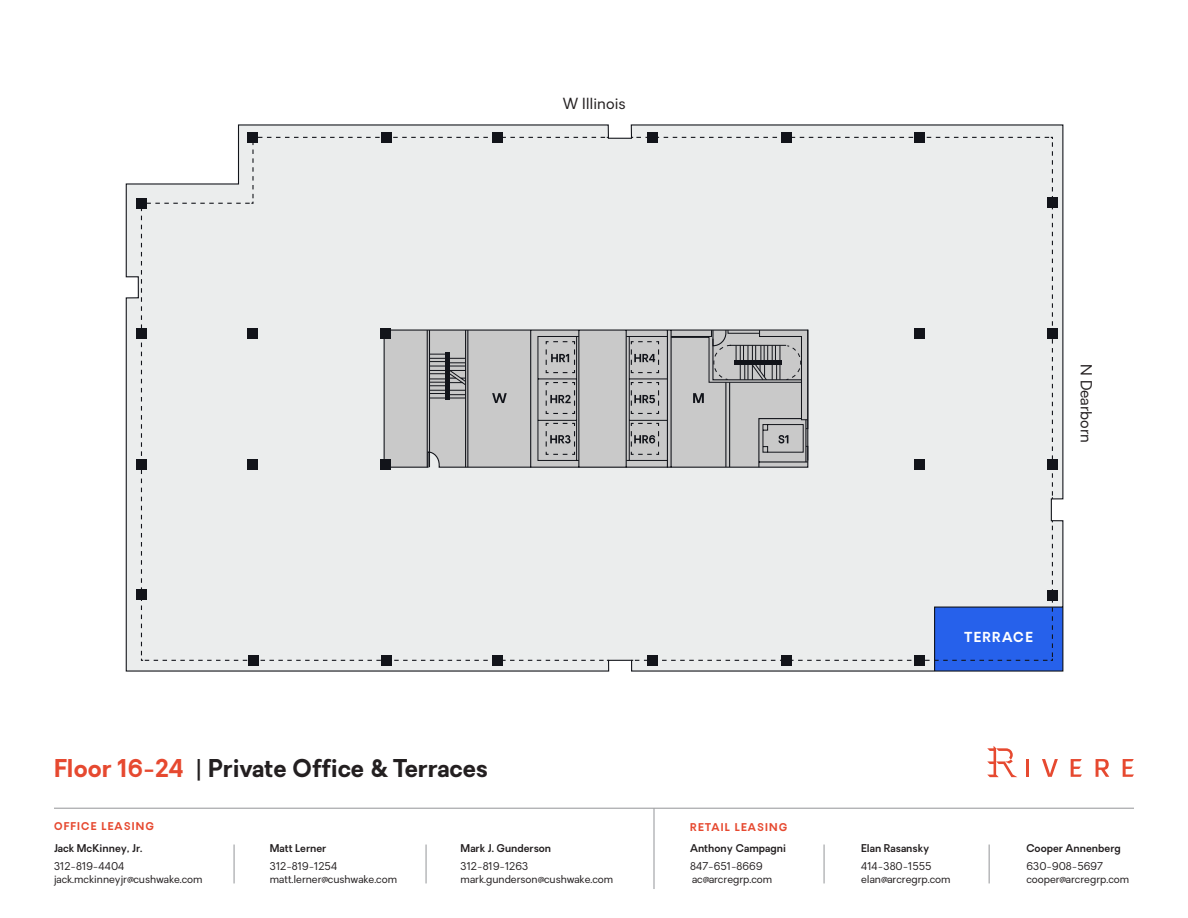
<style>
.page{position:relative;width:1188px;height:918px;background:#fff}
.page>*{position:absolute;margin:0;border:0;box-sizing:border-box;transform-origin:0 0}
.t1{font:700 24px "Oakes";color:#231f20}
.t2{font:15px "Oakes";color:#231f20}
.t3{font:700 13.5px "Oakes";letter-spacing:.1em;color:#fff}
.t4{font:10.5px/12.6px "Oakes";color:#231f20}
.t5{font:600 10.5px "Oakes";color:#231f20}
.t6{font:700 10.5px "Oakes";letter-spacing:.11em;color:#e64930}
.s1{color:#e64930}
</style>
<div class="page">
<hr style="left:234px;top:845px;width:1px;height:38px;background:#939598">
<hr style="left:426px;top:845px;width:1px;height:38px;background:#939598">
<hr style="left:824px;top:845px;width:1px;height:38px;background:#939598">
<hr style="left:989px;top:845px;width:1px;height:38px;background:#939598">
<hr style="left:54px;top:808px;width:1080px;height:1px;background:#939598">
<hr style="left:654px;top:808px;width:1px;height:81px;background:#939598">
<hr style="left:1026px;top:759px;width:3px;height:18px;background:#e64930">
<svg style="left:1042px;top:759px;width:16px;height:18px"></svg>
<svg style="left:1071px;top:759px;width:11px;height:18px"></svg>
<svg style="left:1096px;top:759px;width:13px;height:18px"></svg>
<svg style="left:1123px;top:759px;width:11px;height:18px"></svg>
<svg style="left:987px;top:746px;width:30px;height:31px"></svg>
<svg style="left:125px;top:124px;width:939px;height:548px;background:#cfd4db"></svg>
<div style="left:248px;top:132px;width:10px;height:11px;background:#12141a"></div>
<div style="left:381px;top:132px;width:11px;height:11px;background:#12141a"></div>
<div style="left:492px;top:132px;width:11px;height:11px;background:#12141a"></div>
<div style="left:648px;top:132px;width:10px;height:11px;background:#12141a"></div>
<div style="left:781px;top:132px;width:11px;height:11px;background:#12141a"></div>
<div style="left:915px;top:132px;width:10px;height:11px;background:#12141a"></div>
<div style="left:1047px;top:197px;width:11px;height:11px;background:#12141a"></div>
<div style="left:1047px;top:328px;width:11px;height:11px;background:#12141a"></div>
<div style="left:1047px;top:459px;width:11px;height:11px;background:#12141a"></div>
<div style="left:1047px;top:590px;width:11px;height:11px;background:#12141a"></div>
<div style="left:914px;top:655px;width:11px;height:11px;background:#12141a"></div>
<div style="left:781px;top:655px;width:11px;height:11px;background:#12141a"></div>
<div style="left:647px;top:655px;width:11px;height:11px;background:#12141a"></div>
<div style="left:492px;top:655px;width:11px;height:11px;background:#12141a"></div>
<div style="left:381px;top:655px;width:11px;height:11px;background:#12141a"></div>
<div style="left:248px;top:655px;width:11px;height:11px;background:#12141a"></div>
<div style="left:136px;top:589px;width:11px;height:11px;background:#12141a"></div>
<div style="left:136px;top:459px;width:11px;height:11px;background:#12141a"></div>
<div style="left:136px;top:328px;width:11px;height:11px;background:#12141a"></div>
<div style="left:136px;top:198px;width:11px;height:11px;background:#12141a"></div>
<svg style="left:140px;top:136px;width:914px;height:525px;background:#e0e2e4"></svg>
<div style="left:248px;top:328px;width:10px;height:11px;background:#12141a"></div>
<div style="left:248px;top:459px;width:10px;height:11px;background:#12141a"></div>
<div style="left:914px;top:328px;width:11px;height:11px;background:#12141a"></div>
<div style="left:914px;top:459px;width:11px;height:11px;background:#12141a"></div>
<p class="t2" style="left:563px;top:94px;width:64px">W Illinois</p>
<p class="t1" style="left:54px;top:752px;width:435px"><span class="s1">Floor 16-24</span> | Private Office &amp; Terraces</p>
<p class="t6" style="left:54px;top:819px;width:101px">OFFICE LEASING</p>
<p class="t5" style="left:54px;top:841px;width:90px">Jack McKinney, Jr.</p>
<p class="t4" style="left:54px;top:860px;width:150px">312-819-4404 jack.mckinneyjr@cushwake.com</p>
<p class="t5" style="left:270px;top:841px;width:58px">Matt Lerner</p>
<p class="t4" style="left:270px;top:860px;width:129px">312-819-1254 matt.lerner@cushwake.com</p>
<p class="t5" style="left:461px;top:841px;width:92px">Mark J. Gunderson</p>
<p class="t4" style="left:461px;top:860px;width:154px">312-819-1263 mark.gunderson@cushwake.com</p>
<p class="t2" style="left:1096px;top:364px;width:80px;rotate:90deg">N Dearborn</p>
<p class="t6" style="left:690px;top:820px;width:99px">RETAIL LEASING</p>
<p class="t5" style="left:690px;top:841px;width:97px">Anthony Campagni</p>
<p class="t4" style="left:690px;top:860px;width:84px">847-651-8669 ac@arcregrp.com</p>
<p class="t3" style="left:964px;top:628px;width:70px">TERRACE</p>
<p class="t5" style="left:861px;top:841px;width:70px">Elan Rasansky</p>
<p class="t4" style="left:861px;top:860px;width:91px">414-380-1555 elan@arcregrp.com</p>
<p class="t5" style="left:1026px;top:841px;width:96px">Cooper Annenberg</p>
<p class="t4" style="left:1026px;top:860px;width:104px">630-908-5697 cooper@arcregrp.com</p>
</div>
